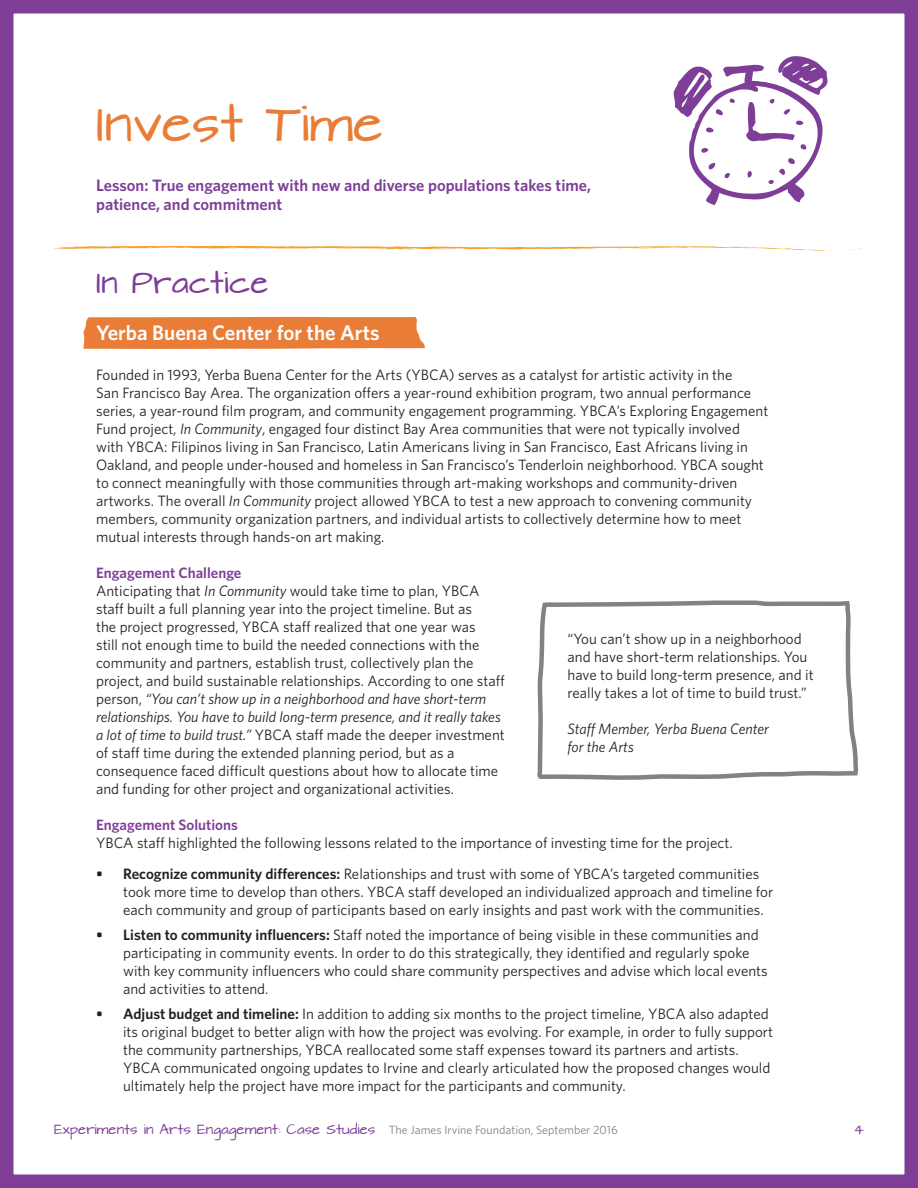
<style>
.page{position:relative;width:918px;height:1188px;background:#fff}
.page>*{position:absolute;margin:0;border:0;box-sizing:border-box;transform-origin:0 0}
.t1{font:45px "Architects Daughter";color:#e97d38}
.t2{font:27px "Architects Daughter";color:#7e3e98}
.t3{font:600 21px "Whitney";color:#fff}
.t4{font:600 16.5px/19.8px "Whitney";color:#7e3e98}
.t5{font:15px/18px "Whitney";color:#231f20}
.t6{font:italic 15px/18px "Whitney";color:#231f20}
.t7{font:600 15px "Whitney";color:#7e3e98}
.t8{font:12px "Architects Daughter";color:#7e3e98}
.s1{font-style:italic}
.s2{font-weight:600;color:#7e3e98}
.s3{font-weight:600}
.s4{font-family:"Whitney";color:#808285}
</style>
<div class="page">
<div style="left:0;top:0;width:918px;height:1188px;border:14px solid #7e3e98"></div>
<svg style="left:845px;top:248px;width:17px;height:3px"></svg>
<svg style="left:54px;top:246px;width:779px;height:5px"></svg>
<svg style="left:673px;top:56px;width:155px;height:149px"></svg>
<svg style="left:537px;top:600px;width:322px;height:180px"></svg>
<svg style="left:83px;top:317px;width:342px;height:32px;background:#e9823f"></svg>
<h1 class="t1" style="left:96px;top:100px;width:289px">Invest Time</h1>
<p class="t4" style="left:96px;top:175px;width:497px">Lesson: True engagement with new and diverse populations takes time, patience, and commitment</p>
<h2 class="t2" style="left:96px;top:268px;width:174px">In Practice</h2>
<h3 class="t3" style="left:96px;top:319px;width:285px">Yerba Buena Center for the Arts</h3>
<p class="t5" style="left:96px;top:365px;width:674px">Founded in 1993, Yerba Buena Center for the Arts (YBCA) serves as a catalyst for artistic activity in the<br>San Francisco Bay Area. The organization offers a year-round exhibition program, two annual performance series, a year-round film program, and community engagement programming. YBCA’s Exploring Engagement Fund project, <span class="s1">In Community</span>, engaged four distinct Bay Area communities that were not typically involved with YBCA: Filipinos living in San Francisco, Latin Americans living in San Francisco, East Africans living in Oakland, and people under-housed and homeless in San Francisco’s Tenderloin neighborhood. YBCA sought to connect meaningfully with those communities through art-making workshops and community-driven artworks. The overall <span class="s1">In Community</span> project allowed YBCA to test a new approach to convening community members, community organization partners, and individual artists to collectively determine how to meet mutual interests through hands-on art making.</p>
<p class="t5" style="left:96px;top:563px;width:410px"><span class="s2">Engagement Challenge<br></span>Anticipating that <span class="s1">In Community</span> would take time to plan, YBCA staff built a full planning year into the project timeline. But as<br>the project progressed, YBCA staff realized that one year was<br>still not enough time to build the needed connections with the community and partners, establish trust, collectively plan the project, and build sustainable relationships. According to one staff person, <span class="s1">“You can’t show up in a neighborhood and have short-term relationships. You have to build long-term presence, and it really takes a lot of time to build trust.”</span> YBCA staff made the deeper investment of staff time during the extended planning period, but as a consequence faced difficult questions about how to allocate time and funding for other project and organizational activities.</p>
<p class="t7" style="left:96px;top:815px;width:143px">Engagement Solutions</p>
<p class="t5" style="left:96px;top:833px;width:638px">YBCA staff highlighted the following lessons related to the importance of investing time for the project.</p>
<p class="t5" style="left:123px;top:865px;width:652px;text-indent:-27px"><span class="s3">• Recognize community differences:</span> Relationships and trust with some of YBCA’s targeted communities took more time to develop than others. YBCA staff developed an individualized approach and timeline for each community and group of participants based on early insights and past work with the communities.</p>
<p class="t5" style="left:123px;top:925px;width:646px;text-indent:-27px"><span class="s3">• Listen to community influencers:</span> Staff noted the importance of being visible in these communities and participating in community events. In order to do this strategically, they identified and regularly spoke with key community influencers who could share community perspectives and advise which local events and activities to attend.</p>
<p class="t5" style="left:123px;top:1004px;width:652px;text-indent:-27px"><span class="s3">• Adjust budget and timeline:</span> In addition to adding six months to the project timeline, YBCA also adapted its original budget to better align with how the project was evolving. For example, in order to fully support the community partnerships, YBCA reallocated some staff expenses toward its partners and artists.<br>YBCA communicated ongoing updates to Irvine and clearly articulated how the proposed changes would ultimately help the project have more impact for the participants and community.</p>
<p class="t5" style="left:568px;top:629px;width:248px">“You can’t show up in a neighborhood and have short-term relationships. You have to build long-term presence, and it really takes a lot of time to build trust.”</p>
<p class="t6" style="left:568px;top:719px;width:203px">Staff Member, Yerba Buena Center for the Arts</p>
<p class="t8" style="left:54px;top:1123px;width:565px">Experiments in Arts Engagement: Case Studies <span class="s4">The James Irvine Foundation, September 2016</span></p>
<p class="t8" style="left:854px;top:1123px;width:12px">4</p>
</div>
